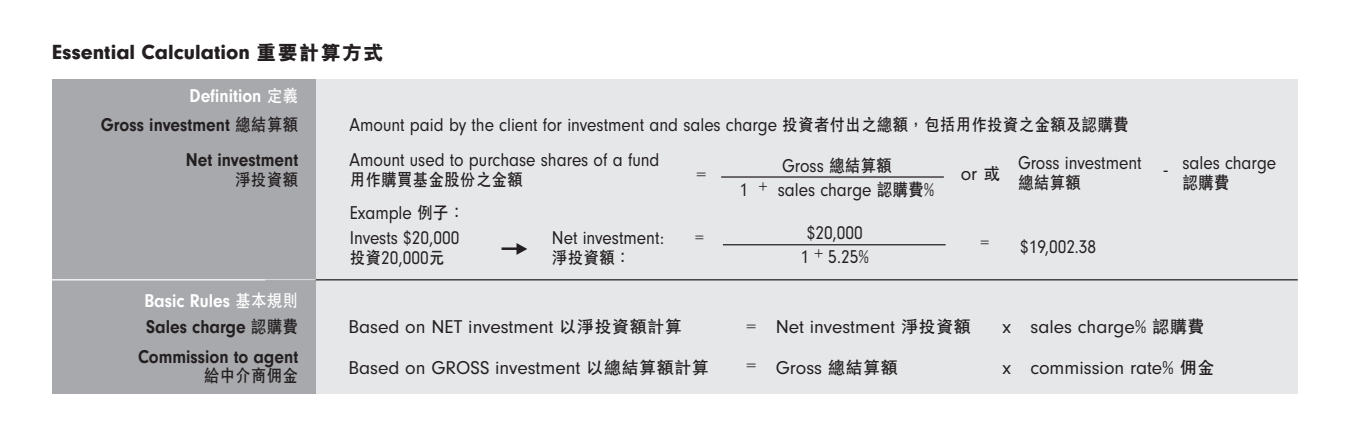
<style>
.page{position:relative;width:1349px;height:437px;background:#fff}
.page>*{position:absolute;margin:0;border:0;box-sizing:border-box;transform-origin:0 0}
.t1{font:900 21.25px "Neuzeit Gro";color:#231f20}
.t2{font:19.25px/24.2px "Neuzeit Gro";color:#231f20;text-align:center;scale:.9 1}
.t3{font:19.25px "Neuzeit Gro";color:#231f20}
.t4{font:700 19.25px "Neuzeit Gro";color:#231f20;scale:.9 1}
.t5{font:700 19.25px "Neuzeit Gro";color:#fff;scale:.9 1}
.t6{font:17.5px "C Hei 2 Bold HKSCS";color:#231f20;scale:.9 1}
.s1{font-family:"M Hei Xbold HKSCS";font-weight:400;font-size:20px}
.s2{font-family:"C Hei 2 Bold HKSCS";font-weight:400;font-size:17.5px}
.s3{font-family:"C Hei 2 Bold HKSCS";font-size:17.5px}
</style>
<div class="page">
<div style="left:255px;top:79px;width:1042px;height:315px;background:#e6e7e9"></div>
<div style="left:53px;top:79px;width:263px;height:315px;background:#a8a9ad"></div>
<hr style="left:265px;top:279px;width:1032px;height:1px;background:#231f20">
<hr style="left:25px;top:279px;width:291px;height:1px;background:#fff">
<svg style="left:516px;top:243px;width:11px;height:12px"></svg>
<hr style="left:501px;top:247px;width:19px;height:3px;background:#231f20">
<hr style="left:723px;top:244px;width:222px;height:1px;background:#231f20">
<hr style="left:721px;top:176px;width:222px;height:1px;background:#231f20">
<p class="t1" style="left:52px;top:40px;width:332px">Essential Calculation <span class="s1">重要計算方式</span></p>
<p class="t5" style="left:189px;top:85px;width:122px">Definition <span class="s2">定義</span></p>
<p class="t4" style="left:101px;top:114px;width:221px">Gross investment <span class="s2">總結算額</span></p>
<p class="t2" style="left:349px;top:113px;width:867px">Amount paid by the client for investment and sales charge <span class="s3">投資者付出之總額，包括用作投資之金額及認購費</span></p>
<p class="t2" style="left:349px;top:148px;width:346px">Amount used to purchase shares of a fund</p>
<p class="t6" style="left:349px;top:166px;width:194px">用作購買基金股份之金額</p>
<p class="t4" style="left:186px;top:149px;width:126px">Net investment</p>
<p class="t6" style="left:235px;top:166px;width:72px">淨投資額</p>
<p class="t3" style="left:696px;top:164px;width:11px">=</p>
<p class="t5" style="left:144px;top:290px;width:172px">Basic Rules <span class="s2">基本規則</span></p>
<p class="t2" style="left:350px;top:201px;width:129px;line-height:25px;text-align:left">Example <span class="s3">例子：<br></span>Invests $20,000</p>
<p class="t2" style="left:350px;top:246px;width:107px"><span class="s3">投資</span>20,000<span class="s3">元</span></p>
<p class="t2" style="left:552px;top:226px;width:126px">Net investment:</p>
<p class="t2" style="left:695px;top:226px;width:11px">=</p>
<p class="t6" style="left:552px;top:245px;width:89px">淨投資額：</p>
<p class="t2" style="left:739px;top:153px;width:218px">Gross <span class="s3">總結算額<br></span>1 + sales charge <span class="s3">認購費</span>%</p>
<p class="t2" style="left:1018px;top:151px;width:139px">Gross investment</p>
<p class="t3" style="left:960px;top:163px;width:41px">or <span class="s3">或</span></p>
<p class="t6" style="left:1018px;top:169px;width:71px">總結算額</p>
<p class="t2" style="left:800px;top:220px;width:78px">$20,000<br>1 + 5.25%</p>
<p class="t2" style="left:980px;top:231px;width:11px">=</p>
<p class="t2" style="left:1020px;top:235px;width:86px">$19,002.38</p>
<p class="t3" style="left:1163px;top:159px;width:5px">-</p>
<p class="t2" style="left:1182px;top:151px;width:106px">sales charge</p>
<p class="t6" style="left:1182px;top:169px;width:54px">認購費</p>
<p class="t4" style="left:146px;top:316px;width:170px">Sales charge <span class="s2">認購費</span></p>
<p class="t4" style="left:138px;top:345px;width:179px">Commission to agent</p>
<p class="t6" style="left:204px;top:363px;width:107px">給中介商佣金</p>
<p class="t3" style="left:348px;top:316px;width:335px">Based on NET investment <span class="s3">以淨投資額計算</span></p>
<p class="t3" style="left:746px;top:316px;width:226px">= Net investment <span class="s3">淨投資額</span></p>
<p class="t3" style="left:1002px;top:316px;width:204px">x sales charge% <span class="s3">認購費</span></p>
<p class="t3" style="left:348px;top:357px;width:362px">Based on GROSS investment <span class="s3">以總結算額計算</span></p>
<p class="t3" style="left:746px;top:357px;width:153px">= Gross <span class="s3">總結算額</span></p>
<p class="t3" style="left:1002px;top:357px;width:214px">x commission rate% <span class="s3">佣金</span></p>
</div>
